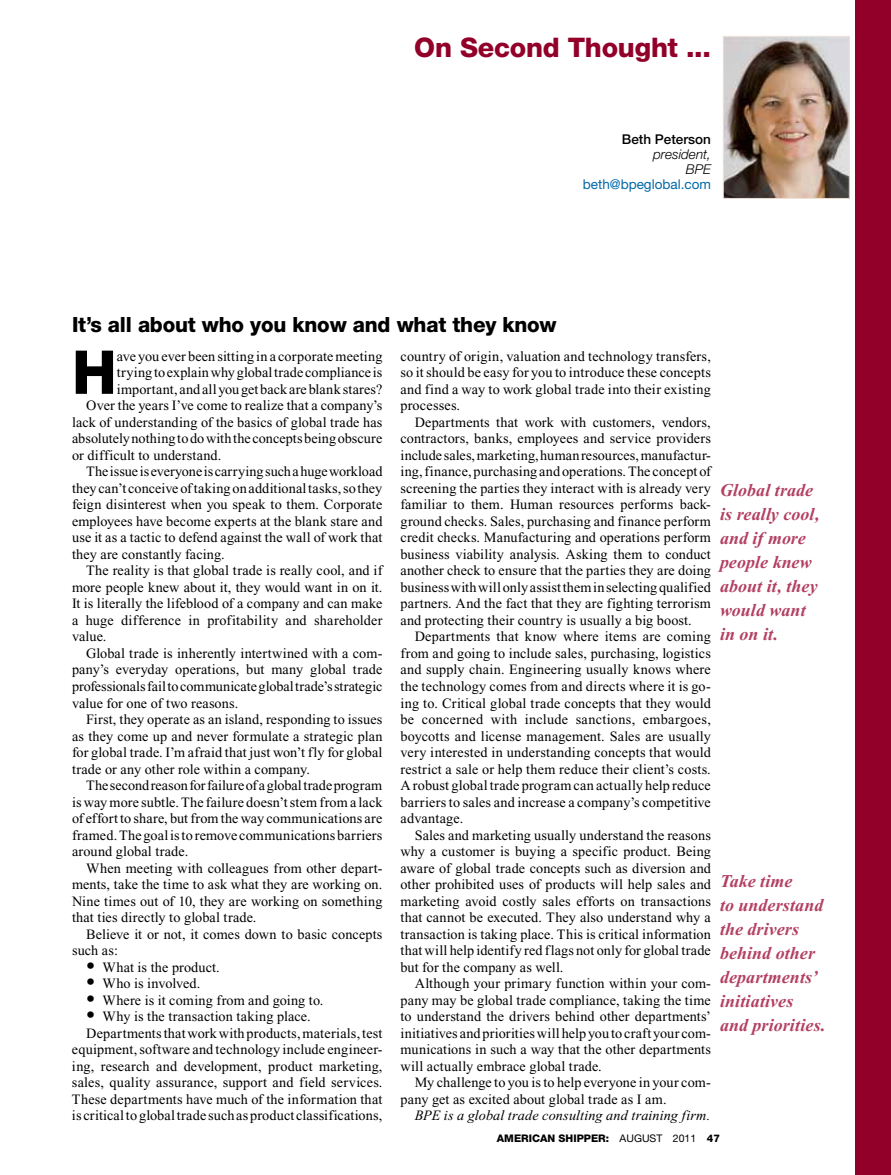
<style>
.page{position:relative;width:891px;height:1175px;background:#fff}
.page>*{position:absolute;margin:0;border:0;box-sizing:border-box;transform-origin:0 0}
.t1{font:800 60.45px "Helvetica Neue";color:#000}
.t2{font:800 27px "Helvetica Neue";letter-spacing:-.01em;color:#92002a}
.t3{font:800 21px "Helvetica Neue";letter-spacing:-.01em;color:#000}
.t4{font:italic 700 18px/24px "Times New Roman";letter-spacing:.005em;color:#b24062}
.t5{font:14.25px/16.5px "Times New Roman";letter-spacing:.01em;color:#000;text-align:justify}
.t6{font:italic 14.25px "Times New Roman";letter-spacing:.005em;color:#000}
.t7{font:13.5px "Helvetica Neue";color:#0069a8}
.t8{font:italic 300 13.5px/15px "Helvetica Neue";color:#000;text-align:right}
.t9{font:500 13.5px "Helvetica Neue";color:#000}
.t10{font:800 10.5px "Helvetica Neue";color:#000}
.s1{font-family:"Helvetica Neue";font-weight:800;font-size:18px}
.s2{font-weight:400}
</style>
<div class="page">
<img style="left:725px;top:38px;width:123px;height:159px">
<div style="left:723px;top:36px;width:127px;height:163px;border:1px solid #efe1d5"></div>
<div style="left:855px;top:0;width:36px;height:1174px;background:#92002a"></div>
<h2 class="t2" style="left:414px;top:31px;width:298px">On Second Thought ...</h2>
<p class="t9" style="left:622px;top:132px;width:91px">Beth Peterson</p>
<p class="t8" style="left:653px;top:147px;width:59px">president,<br>BPE</p>
<p class="t7" style="left:583px;top:177px;width:130px">beth@bpeglobal.com</p>
<h3 class="t3" style="left:72px;top:312px;width:486px">It’s all about who you know and what they know</h3>
<h1 class="t1" style="left:72px;top:336px;width:46px">H</h1>
<p class="t5" style="left:117px;top:348px;width:267px">ave you ever been sitting in a corporate meeting</p>
<p class="t5" style="left:117px;top:364px;width:267px">trying to explain why global trade compliance is</p>
<p class="t5" style="left:117px;top:381px;width:267px">important, and all you get back are blank stares?</p>
<p class="t5" style="left:86px;top:397px;width:298px">Over the years I’ve come to realize that a company’s</p>
<p class="t5" style="left:72px;top:414px;width:312px">lack of understanding of the basics of global trade has</p>
<p class="t5" style="left:72px;top:430px;width:312px">absolutely nothing to do with the concepts being obscure</p>
<p class="t5" style="left:72px;top:447px;width:151px">or difficult to understand.</p>
<p class="t5" style="left:86px;top:463px;width:298px">The issue is everyone is carrying such a huge workload</p>
<p class="t5" style="left:72px;top:480px;width:312px">they can’t conceive of taking on additional tasks, so they</p>
<p class="t5" style="left:72px;top:496px;width:312px">feign disinterest when you speak to them. Corporate</p>
<p class="t5" style="left:72px;top:513px;width:312px">employees have become experts at the blank stare and</p>
<p class="t5" style="left:72px;top:529px;width:312px">use it as a tactic to defend against the wall of work that</p>
<p class="t5" style="left:72px;top:546px;width:154px">they are constantly facing.</p>
<p class="t5" style="left:86px;top:562px;width:298px">The reality is that global trade is really cool, and if</p>
<p class="t5" style="left:72px;top:579px;width:312px">more people knew about it, they would want in on it.</p>
<p class="t5" style="left:72px;top:595px;width:312px">It is literally the lifeblood of a company and can make</p>
<p class="t5" style="left:72px;top:612px;width:312px">a huge difference in profitability and shareholder</p>
<p class="t5" style="left:72px;top:628px;width:36px">value.</p>
<p class="t5" style="left:86px;top:645px;width:298px">Global trade is inherently intertwined with a com-</p>
<p class="t5" style="left:72px;top:661px;width:312px">pany’s everyday operations, but many global trade</p>
<p class="t5" style="left:72px;top:678px;width:312px">professionals fail to communicate global trade’s strategic</p>
<p class="t5" style="left:72px;top:694px;width:168px">value for one of two reasons.</p>
<p class="t5" style="left:86px;top:711px;width:298px">First, they operate as an island, responding to issues</p>
<p class="t5" style="left:72px;top:727px;width:312px">as they come up and never formulate a strategic plan</p>
<p class="t5" style="left:72px;top:744px;width:312px">for global trade. I’m afraid that just won’t fly for global</p>
<p class="t5" style="left:72px;top:760px;width:240px">trade or any other role within a company.</p>
<p class="t5" style="left:86px;top:777px;width:298px">The second reason for failure of a global trade program</p>
<p class="t5" style="left:72px;top:793px;width:312px">is way more subtle. The failure doesn’t stem from a lack</p>
<p class="t5" style="left:72px;top:810px;width:312px">of effort to share, but from the way communications are</p>
<p class="t5" style="left:72px;top:826px;width:312px">framed. The goal is to remove communications barriers</p>
<p class="t5" style="left:72px;top:843px;width:118px">around global trade.</p>
<p class="t5" style="left:86px;top:859px;width:298px">When meeting with colleagues from other depart-</p>
<p class="t5" style="left:72px;top:876px;width:312px">ments, take the time to ask what they are working on.</p>
<p class="t5" style="left:72px;top:892px;width:312px">Nine times out of 10, they are working on something</p>
<p class="t5" style="left:72px;top:909px;width:186px">that ties directly to global trade.</p>
<p class="t5" style="left:86px;top:925px;width:298px">Believe it or not, it comes down to basic concepts</p>
<p class="t5" style="left:72px;top:942px;width:48px">such as:</p>
<p class="t5" style="left:86px;top:958px;width:135px"><span class="s1">•</span> What is the product.</p>
<p class="t5" style="left:86px;top:975px;width:116px"><span class="s1">•</span> Who is involved.</p>
<p class="t5" style="left:86px;top:991px;width:239px"><span class="s1">•</span> Where is it coming from and going to.</p>
<p class="t5" style="left:86px;top:1008px;width:226px"><span class="s1">•</span> Why is the transaction taking place.</p>
<p class="t5" style="left:86px;top:1024px;width:298px">Departments that work with products, materials, test</p>
<p class="t5" style="left:72px;top:1041px;width:312px">equipment, software and technology include engineer-</p>
<p class="t5" style="left:72px;top:1057px;width:312px">ing, research and development, product marketing,</p>
<p class="t5" style="left:72px;top:1074px;width:312px">sales, quality assurance, support and field services.</p>
<p class="t5" style="left:72px;top:1090px;width:312px">These departments have much of the information that</p>
<p class="t5" style="left:72px;top:1107px;width:312px">is critical to global trade such as product classifications,</p>
<p class="t5" style="left:400px;top:348px;width:312px">country of origin, valuation and technology transfers, so it should be easy for you to introduce these concepts and find a way to work global trade into their existing processes.</p>
<p class="t5" style="left:400px;top:414px;width:312px;text-indent:14px">Departments that work with customers, vendors, contractors, banks, employees and service providers include sales, marketing, human resources, manufactur&shy;ing, finance, purchasing and operations. The concept of screening the parties they interact with is already very familiar to them. Human resources performs back&shy;ground checks. Sales, purchasing and finance perform credit checks. Manufacturing and operations perform business viability analysis. Asking them to conduct another check to ensure that the parties they are doing business with will only assist them in selecting qualified partners. And the fact that they are fighting terrorism and protecting their country is usually a big boost.</p>
<p class="t5" style="left:400px;top:628px;width:312px;text-indent:14px">Departments that know where items are coming from and going to include sales, purchasing, logistics and supply chain. Engineering usually knows where the technology comes from and directs where it is go&shy;ing to. Critical global trade concepts that they would be concerned with include sanctions, embargoes, boycotts and license management. Sales are usually very interested in understanding concepts that would restrict a sale or help them reduce their client’s costs.<br>A robust global trade program can actually help reduce barriers to sales and increase a company’s competitive advantage.</p>
<p class="t5" style="left:400px;top:826px;width:312px;text-indent:14px">Sales and marketing usually understand the reasons why a customer is buying a specific product. Being aware of global trade concepts such as diversion and other prohibited uses of products will help sales and marketing avoid costly sales efforts on transactions that cannot be executed. They also understand why a transaction is taking place. This is critical information that will help identify red flags not only for global trade but for the company as well.</p>
<p class="t5" style="left:400px;top:975px;width:312px;text-indent:14px">Although your primary function within your com&shy;pany may be global trade compliance, taking the time to understand the drivers behind other departments’ initiatives and priorities will help you to craft your com&shy;munications in such a way that the other departments will actually embrace global trade.</p>
<p class="t5" style="left:400px;top:1074px;width:312px;text-indent:14px">My challenge to you is to help everyone in your com&shy;pany get as excited about global trade as I am.</p>
<p class="t6" style="left:415px;top:1107px;width:297px">BPE is a global trade consulting and training firm.</p>
<p class="t10" style="left:497px;top:1132px;width:225px">AMERICAN SHIPPER: <span class="s2">AUGUST 2011</span> 47</p>
<p class="t4" style="left:720px;top:478px;width:101px">Global trade is really cool, and if more people knew about it, they would want in on it.</p>
<p class="t4" style="left:720px;top:869px;width:107px">Take time<br>to understand the drivers behind other departments’ initiatives and priorities.</p>
</div>
